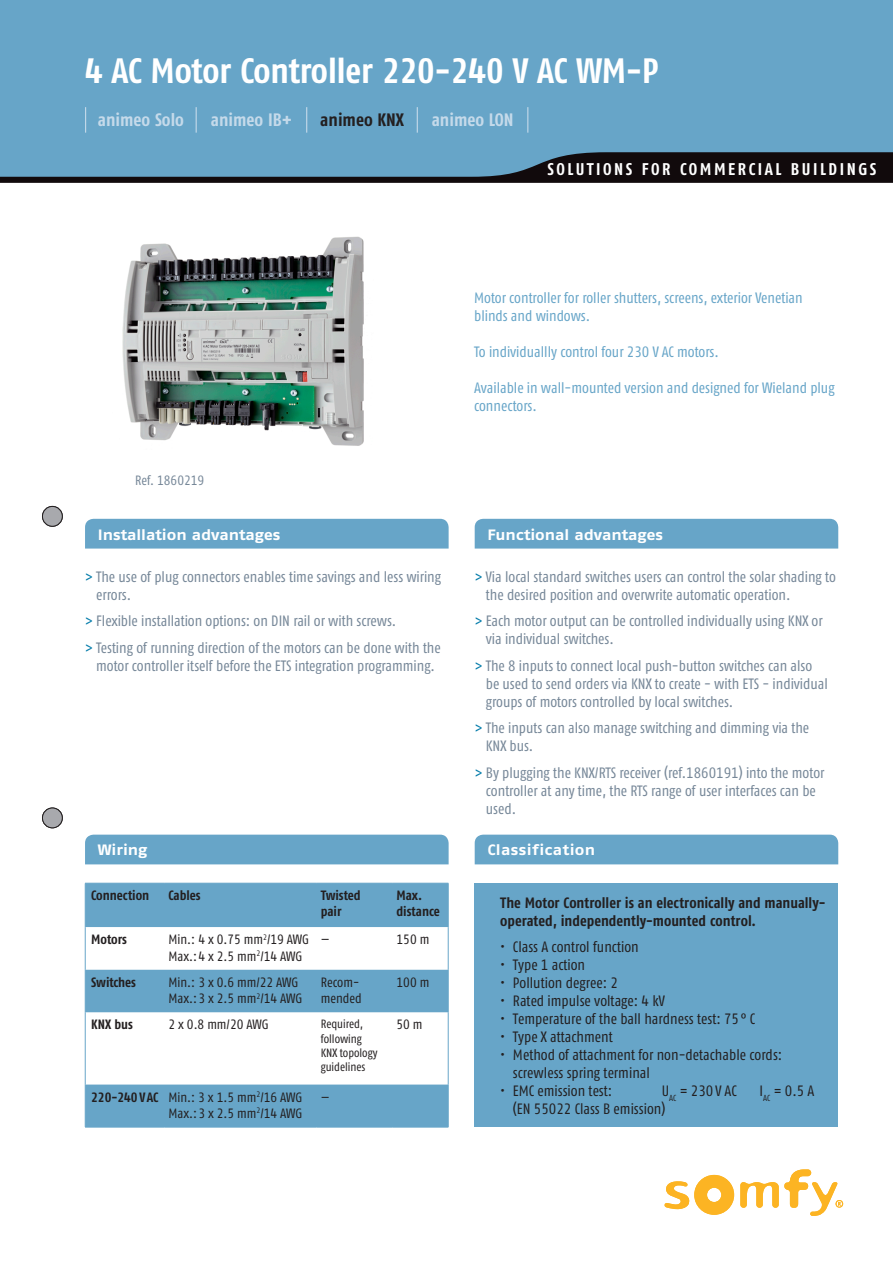
<style>
.page{position:relative;width:893px;height:1263px;background:#fff}
.page>*{position:absolute;margin:0;border:0;box-sizing:border-box;transform-origin:0 0}
.t1{font:35.25px "Fago Co Bold Tf";color:#fff}
.t2{font:700 18px "Fago Co";color:#c5daea}
.t3{font:700 18px "Fago Co";color:#231f20}
.t4{font:16.95px "Fago Co Bold Tf";letter-spacing:.15em;color:#fff}
.t5{font:15px/18px "Fago Co Regular Tf";color:#768798}
.t6{font:15px/18px "Fago Co Regular Tf";color:#231f20}
.t7{font:15px/18px "Fago Co Regular Tf";color:#67a5c8}
.t8{font:15px/18px "Fago Co Bold Tf";color:#231f20}
.t9{font:15px "Fago Ex Bold Tf";color:#fff}
.t10{font:15px "Fago Ex Bold Tf";letter-spacing:.03em;color:#fff}
.t11{font:13.5px/16.2px "Fago Co Regular Tf";letter-spacing:-.005em;color:#231f20}
.t12{font:13.5px/16.2px "Fago Co Bold Tf";color:#231f20}
.t13{font:13.5px "Fago Co Regular Tf";color:#768798}
.t14{font:12px/14.4px "Fago Co Regular Tf";color:#231f20}
.s1{color:#047caa}
</style>
<div class="page">
<div style="left:0;top:0;width:893px;height:180px;background:#67a5c8"></div>
<svg style="left:0;top:152px;width:893px;height:31px"></svg>
<svg style="left:664px;top:1175px;width:70px;height:40px"></svg>
<svg style="left:740px;top:1169px;width:103px;height:47px"></svg>
<img style="left:122px;top:236px;width:242px;height:210px">
<svg style="left:85px;top:107px;width:1px;height:26px"></svg>
<svg style="left:196px;top:107px;width:1px;height:26px"></svg>
<svg style="left:306px;top:107px;width:1px;height:26px"></svg>
<svg style="left:417px;top:107px;width:1px;height:26px"></svg>
<svg style="left:527px;top:107px;width:1px;height:26px"></svg>
<div style="left:85px;top:519px;width:364px;height:30px;background:#67a5c8"></div>
<div style="left:85px;top:835px;width:364px;height:29px;background:#67a5c8"></div>
<div style="left:475px;top:519px;width:363px;height:30px;background:#67a5c8"></div>
<div style="left:475px;top:835px;width:363px;height:29px;background:#67a5c8"></div>
<div style="left:475px;top:883px;width:363px;height:244px;background:#67a5c8"></div>
<div style="left:86px;top:884px;width:362px;height:43px;background:#67a5c8"></div>
<svg style="left:86px;top:927px;width:362px;height:43px"></svg>
<svg style="left:86px;top:970px;width:362px;height:157px;fill:#67a5c8"></svg>
<hr style="left:85px;top:883px;width:79px;height:1px;background:#67a5c8">
<hr style="left:85px;top:883px;width:1px;height:44px;background:#67a5c8">
<hr style="left:164px;top:883px;width:153px;height:1px;background:#67a5c8">
<hr style="left:317px;top:883px;width:75px;height:1px;background:#67a5c8">
<hr style="left:392px;top:883px;width:56px;height:1px;background:#67a5c8">
<hr style="left:448px;top:883px;width:1px;height:44px;background:#67a5c8">
<hr style="left:85px;top:927px;width:1px;height:43px;background:#67a5c8">
<hr style="left:448px;top:927px;width:1px;height:43px;background:#67a5c8">
<hr style="left:85px;top:970px;width:1px;height:42px;background:#67a5c8">
<hr style="left:448px;top:970px;width:1px;height:42px;background:#67a5c8">
<hr style="left:85px;top:1012px;width:1px;height:72px;background:#67a5c8">
<hr style="left:448px;top:1012px;width:1px;height:72px;background:#67a5c8">
<hr style="left:85px;top:1084px;width:1px;height:43px;background:#67a5c8">
<hr style="left:448px;top:1084px;width:1px;height:43px;background:#67a5c8">
<hr style="left:85px;top:1127px;width:79px;height:1px;background:#67a5c8">
<hr style="left:164px;top:1127px;width:153px;height:1px;background:#67a5c8">
<hr style="left:317px;top:1127px;width:75px;height:1px;background:#67a5c8">
<hr style="left:392px;top:1127px;width:56px;height:1px;background:#67a5c8">
<div style="left:42px;top:808px;width:20px;height:20px;background:#a8a9ad;border-radius:50%"></div>
<div style="left:42px;top:808px;width:21px;height:20px;border:1px solid #231f20;border-radius:50%"></div>
<div style="left:42px;top:506px;width:20px;height:20px;background:#a8a9ad;border-radius:50%"></div>
<div style="left:42px;top:506px;width:21px;height:21px;border:1px solid #231f20;border-radius:50%"></div>
<h1 class="t1" style="left:85px;top:50px;width:575px">4 AC Motor Controller 220-240 V AC WM-P</h1>
<p class="t2" style="left:98px;top:109px;width:88px">animeo Solo</p>
<p class="t2" style="left:211px;top:109px;width:83px">animeo IB+</p>
<p class="t3" style="left:320px;top:109px;width:85px">animeo KNX</p>
<p class="t2" style="left:432px;top:109px;width:83px">animeo LON</p>
<p class="t4" style="left:547px;top:159px;width:329px">Solutions for commercial buildings</p>
<p class="t13" style="left:135px;top:472px;width:71px">Ref. 1860219</p>
<p class="t9" style="left:98px;top:525px;width:184px">Installation advantages</p>
<p class="t5" style="left:96px;top:567px;width:346px;text-indent:-11px"><span class="s1">&gt;</span> The use of plug connectors enables time savings and less wiring errors.</p>
<p class="t5" style="left:85px;top:608px;width:357px;line-height:26.5px"><span class="s1">&gt;</span> Flexible installation options: on DIN rail or with screws.<br><span class="s1">&gt;</span> Testing of running direction of the motors can be done with the</p>
<p class="t5" style="left:96px;top:656px;width:340px">motor controller itself before the ETS integration programming.</p>
<p class="t9" style="left:98px;top:841px;width:51px">Wiring</p>
<p class="t12" style="left:91px;top:887px;width:60px">Connection</p>
<p class="t12" style="left:169px;top:887px;width:34px">Cables</p>
<p class="t12" style="left:321px;top:887px;width:41px">Twisted pair</p>
<p class="t12" style="left:396px;top:887px;width:45px">Max. distance</p>
<p class="t12" style="left:91px;top:931px;width:37px">Motors</p>
<p class="t11" style="left:169px;top:931px;width:142px">Min.: 4 x 0.75 mm<sup>2</sup>/19 AWG<br>Max.: 4 x 2.5 mm<sup>2</sup>/14 AWG</p>
<p class="t11" style="left:321px;top:931px;width:10px">—</p>
<p class="t11" style="left:396px;top:931px;width:34px">150 m</p>
<p class="t12" style="left:91px;top:974px;width:46px">Switches</p>
<p class="t11" style="left:169px;top:974px;width:135px">Min.: 3 x 0.6 mm/22 AWG<br>Max.: 3 x 2.5 mm<sup>2</sup>/14 AWG</p>
<p class="t11" style="left:321px;top:974px;width:42px">Recom&shy;mended</p>
<p class="t11" style="left:396px;top:974px;width:34px">100 m</p>
<p class="t12" style="left:91px;top:1016px;width:43px">KNX bus</p>
<p class="t11" style="left:169px;top:1016px;width:102px">2 x 0.8 mm/20 AWG</p>
<p class="t14" style="left:321px;top:1017px;width:58px">Required, following<br>KNX topology guidelines</p>
<p class="t11" style="left:396px;top:1016px;width:28px">50 m</p>
<p class="t12" style="left:91px;top:1088px;width:60px">220-240 V AC</p>
<p class="t11" style="left:169px;top:1089px;width:135px">Min.: 3 x 1.5 mm<sup>2</sup>/16 AWG<br>Max.: 3 x 2.5 mm<sup>2</sup>/14 AWG</p>
<p class="t11" style="left:321px;top:1089px;width:10px">—</p>
<p class="t7" style="left:474px;top:289px;width:330px">Motor controller for roller shutters, screens, exterior Venetian blinds and windows.</p>
<p class="t7" style="left:474px;top:343px;width:246px">To individuallly control four 230 V AC motors.</p>
<p class="t7" style="left:474px;top:379px;width:362px">Available in wall-mounted version and designed for Wieland plug connectors.</p>
<p class="t9" style="left:487px;top:525px;width:177px">Functional advantages</p>
<p class="t5" style="left:486px;top:567px;width:351px;text-indent:-11px"><span class="s1">&gt;</span> Via local standard switches users can control the solar shading to the desired position and overwrite automatic operation.</p>
<p class="t5" style="left:486px;top:612px;width:338px;text-indent:-11px"><span class="s1">&gt;</span> Each motor output can be controlled individually using KNX or via individual switches.</p>
<p class="t5" style="left:486px;top:656px;width:344px;text-indent:-11px"><span class="s1">&gt;</span> The 8 inputs to connect local push-button switches can also be used to send orders via KNX to create - with ETS - individual groups of motors controlled by local switches.</p>
<p class="t5" style="left:486px;top:719px;width:325px;text-indent:-11px"><span class="s1">&gt;</span> The inputs can also manage switching and dimming via the<br>KNX bus.</p>
<p class="t5" style="left:486px;top:763px;width:340px;text-indent:-11px"><span class="s1">&gt;</span> By plugging the KNX/RTS receiver (ref.1860191) into the motor controller at any time, the RTS range of user interfaces can be used.</p>
<p class="t10" style="left:487px;top:841px;width:109px">Classification</p>
<p class="t8" style="left:500px;top:893px;width:327px">The Motor Controller is an electronically and manually&shy;operated, independently-mounted control.</p>
<p class="t6" style="left:500px;top:938px;width:140px">• Class A control function</p>
<p class="t6" style="left:500px;top:956px;width:86px">• Type 1 action</p>
<p class="t6" style="left:500px;top:974px;width:119px">• Pollution degree: 2</p>
<p class="t6" style="left:500px;top:992px;width:166px">• Rated impulse voltage: 4 kV</p>
<p class="t6" style="left:500px;top:1010px;width:257px">• Temperature of the ball hardness test: 75° C</p>
<p class="t6" style="left:500px;top:1028px;width:114px">• Type X attachment</p>
<p class="t6" style="left:513px;top:1046px;width:271px;text-indent:-13px">• Method of attachment for non-detachable cords: screwless spring terminal</p>
<p class="t6" style="left:500px;top:1082px;width:114px">• EMC emission test:</p>
<p class="t6" style="left:662px;top:1082px;width:77px">U<sub>AC</sub> = 230 V AC</p>
<p class="t6" style="left:760px;top:1082px;width:56px">I<sub>AC</sub> = 0.5 A</p>
<p class="t6" style="left:513px;top:1100px;width:154px">(EN 55022 Class B emission)</p>
</div>
